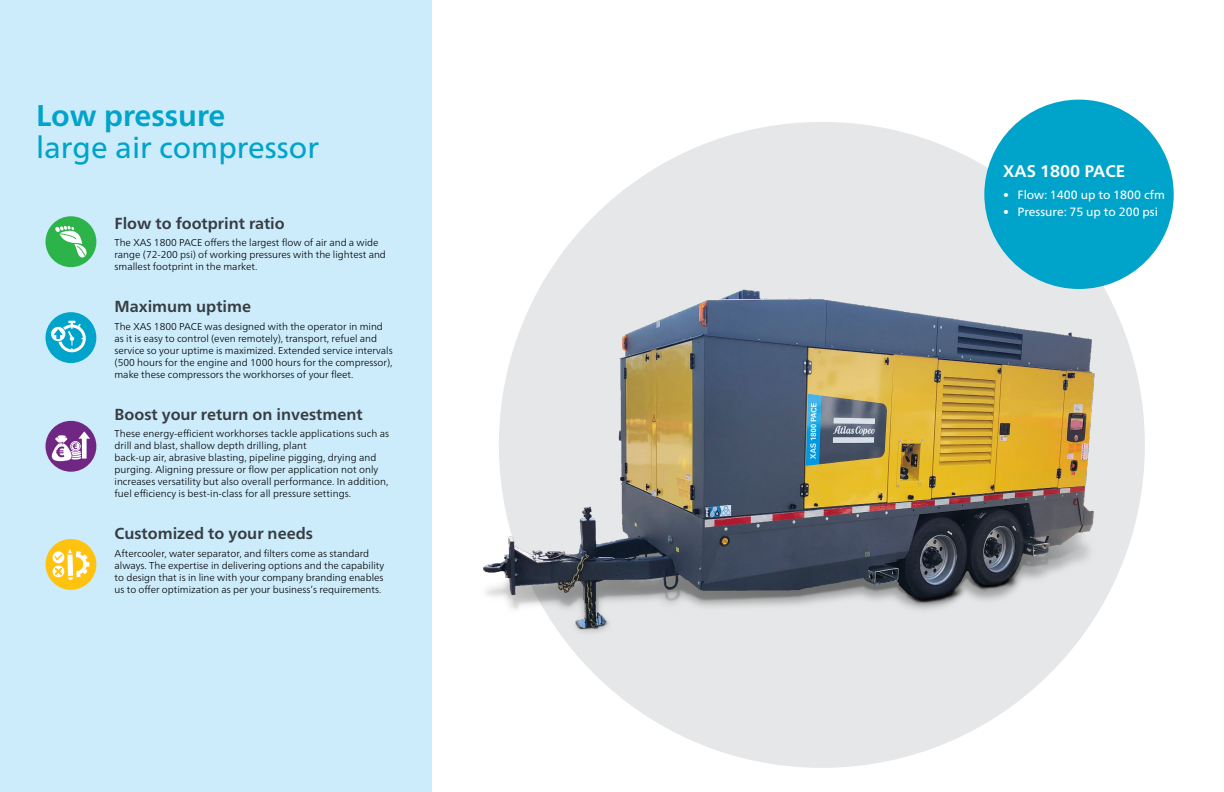
<style>
.page{position:relative;width:1224px;height:792px;background:#fff}
.page>*{position:absolute;margin:0;border:0;box-sizing:border-box;transform-origin:0 0}
.t1{font:30px "Neue Frutiger World";color:#00a3c9}
.t2{font:700 30px "Neue Frutiger World";color:#00a3c9}
.t3{font:700 16.8px "Neue Frutiger World";color:#fff}
.t4{font:700 16px "Neue Frutiger World";color:#373d42}
.t5{font:12px "Neue Frutiger World";color:#fff}
.t6{font:300 10px/12px "Neue Frutiger World";color:#000}
</style>
<div class="page">
<div style="left:0;top:0;width:432px;height:792px;background:#ccecfc"></div>
<div style="left:499px;top:122px;width:646px;height:646px;background:#e6e7e8;border-radius:50%"></div>
<img style="left:483px;top:226px;width:649px;height:495px">
<div style="left:46px;top:216px;width:50px;height:51px;background:#2cb34a;border-radius:50%"></div>
<svg style="left:55px;top:226px;width:32px;height:32px"></svg>
<div style="left:46px;top:312px;width:50px;height:51px;background:#00a3c9;border-radius:50%"></div>
<svg style="left:51px;top:321px;width:35px;height:31px"></svg>
<div style="left:46px;top:539px;width:50px;height:51px;background:#ffc20e;border-radius:50%"></div>
<svg style="left:53px;top:549px;width:36px;height:31px"></svg>
<div style="left:984px;top:100px;width:190px;height:189px;background:#00a3c9;border-radius:50%"></div>
<div style="left:46px;top:421px;width:50px;height:51px;background:#702784;border-radius:50%"></div>
<svg style="left:52px;top:431px;width:38px;height:30px"></svg>
<h1 class="t2" style="left:36px;top:89px;width:191px">Low pressure</h1>
<h1 class="t1" style="left:36px;top:124px;width:285px">large air compressor</h1>
<h3 class="t4" style="left:115px;top:209px;width:172px">Flow to footprint ratio</h3>
<p class="t6" style="left:115px;top:237px;width:273px">The XAS 1800 PACE offers the largest flow of air and a wide range (72-200 psi) of working pressures with the lightest and smallest footprint in the market.</p>
<h3 class="t4" style="left:115px;top:293px;width:138px">Maximum uptime</h3>
<p class="t6" style="left:115px;top:320px;width:280px">The XAS 1800 PACE was designed with the operator in mind as it is easy to control (even remotely), transport, refuel and service so your uptime is maximized. Extended service intervals (500 hours for the engine and 1000 hours for the compressor), make these compressors the workhorses of your fleet.</p>
<h3 class="t4" style="left:115px;top:400px;width:250px">Boost your return on investment</h3>
<p class="t6" style="left:115px;top:428px;width:276px">These energy-efficient workhorses tackle applications such as drill and blast, shallow depth drilling, plant<br>back-up air, abrasive blasting, pipeline pigging, drying and purging. Aligning pressure or flow per application not only increases versatility but also overall performance. In addition, fuel efficiency is best-in-class for all pressure settings.</p>
<h3 class="t4" style="left:115px;top:520px;width:200px">Customized to your needs</h3>
<p class="t6" style="left:115px;top:548px;width:271px">Aftercooler, water separator, and filters come as standard always. The expertise in delivering options and the capability to design that is in line with your company branding enables us to offer optimization as per your business’s requirements.</p>
<h2 class="t3" style="left:1003px;top:157px;width:123px">XAS 1800 PACE</h2>
<p class="t5" style="left:1003px;top:185px;width:163px">• Flow: 1400 up to 1800 cfm</p>
<p class="t5" style="left:1003px;top:202px;width:156px">• Pressure: 75 up to 200 psi</p>
</div>
